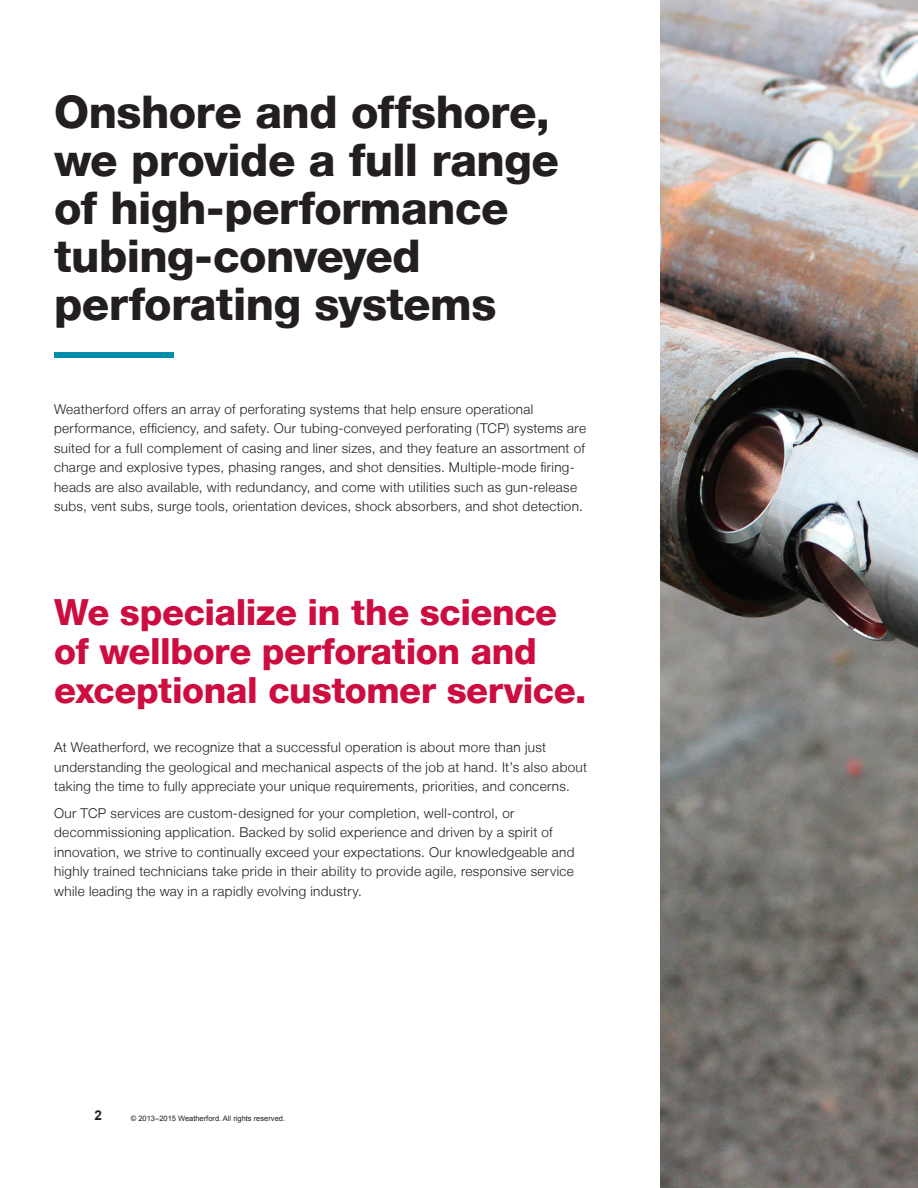
<style>
.page{position:relative;width:918px;height:1188px;background:#fff}
.page>*{position:absolute;margin:0;border:0;box-sizing:border-box;transform-origin:0 0}
.t1{font:800 45px/48px "Helvetica Neue LT";letter-spacing:-.015em;color:#231f20}
.t2{font:800 36px/39px "Helvetica Neue LT";letter-spacing:-.015em;color:#cd0d40}
.t3{font:300 13.5px/19.5px "Helvetica Neue LT";letter-spacing:.025em;color:#231f20}
.t4{font:700 13.5px "Arial";color:#231f20}
.t5{font:7.5px "Arial";color:#231f20}
</style>
<div class="page">
<div style="left:54px;top:352px;width:120px;height:6px;background:#008eaa"></div>
<img style="left:661px;top:0;width:257px;height:1188px">
<h1 class="t1" style="left:54px;top:88px;width:506px">Onshore and offshore, we provide a full range of high-performance tubing-conveyed perforating systems</h1>
<p class="t3" style="left:54px;top:399px;width:534px">Weatherford offers an array of perforating systems that help ensure operational performance, efficiency, and safety. Our tubing-conveyed perforating (TCP) systems are suited for a full complement of casing and liner sizes, and they feature an assortment of charge and explosive types, phasing ranges, and shot densities. Multiple-mode firing&shy;heads are also available, with redundancy, and come with utilities such as gun-release subs, vent subs, surge tools, orientation devices, shock absorbers, and shot detection.</p>
<h2 class="t2" style="left:54px;top:592px;width:534px">We specialize in the science of wellbore perforation and exceptional customer service.</h2>
<p class="t3" style="left:54px;top:738px;width:535px">At Weatherford, we recognize that a successful operation is about more than just understanding the geological and mechanical aspects of the job at hand. It’s also about taking the time to fully appreciate your unique requirements, priorities, and concerns.</p>
<p class="t3" style="left:54px;top:803px;width:522px">Our TCP services are custom-designed for your completion, well-control, or decommissioning application. Backed by solid experience and driven by a spirit of innovation, we strive to continually exceed your expectations. Our knowledgeable and highly trained technicians take pride in their ability to provide agile, responsive service while leading the way in a rapidly evolving industry.</p>
<p class="t4" style="left:94px;top:1107px;width:9px">2</p>
<p class="t5" style="left:131px;top:1113px;width:156px">© 2013–2015 Weatherford. All rights reserved.</p>
</div>
